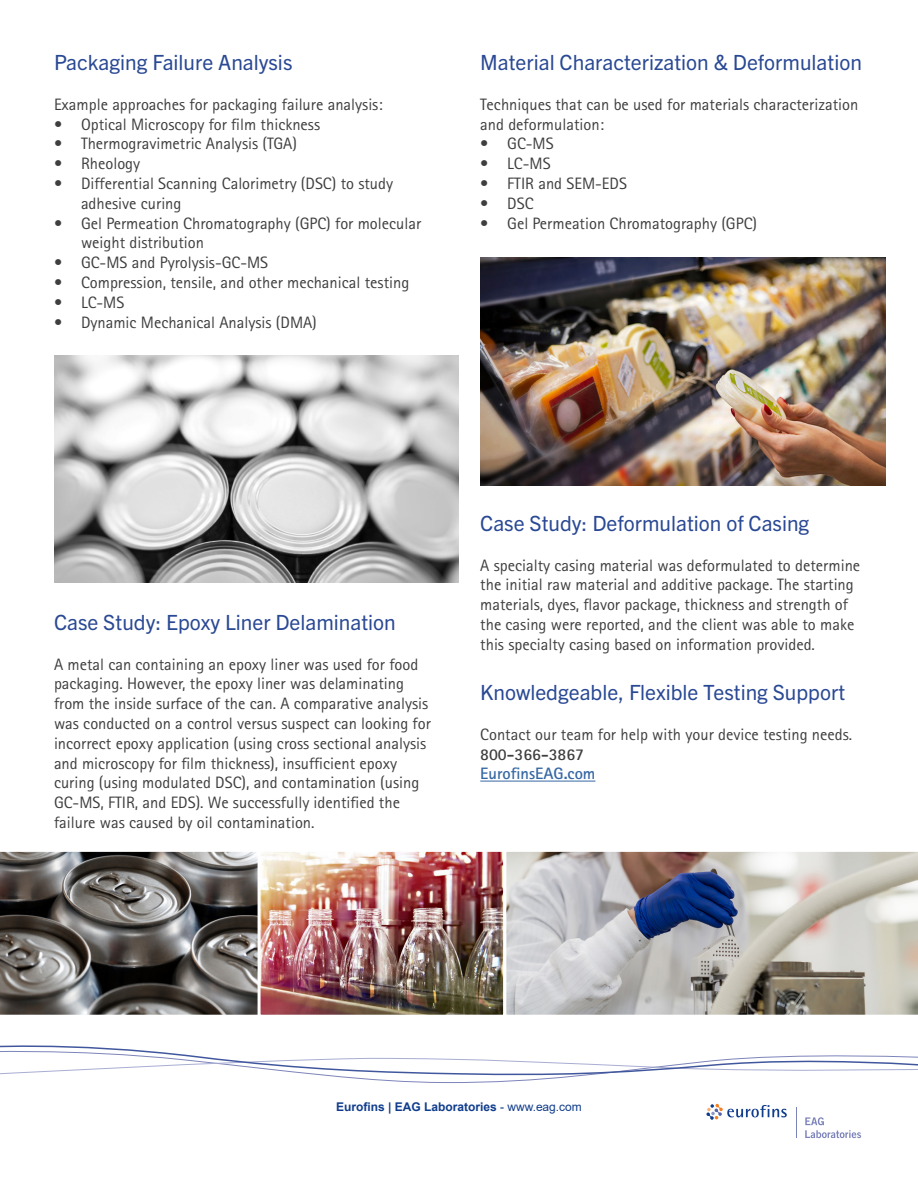
<style>
.page{position:relative;width:918px;height:1188px;background:#fff}
.page>*{position:absolute;margin:0;border:0;box-sizing:border-box;transform-origin:0 0}
.t1{font:21px "Trade Gothic Next LT Pro";color:#2a4994}
.t2{font:16.5px/19.8px "Rotis Sans Serif Std";color:#3e3e3f}
.t3{font:700 16.5px "Rotis Sans Serif Std";color:#3667a4}
.t4{font:700 16.5px "Rotis Sans Serif Std";color:#3e3e3f}
.t5{font:700 12px "Arial";color:#103d8c}
.s1{font-weight:400}
</style>
<div class="page">
<hr style="left:480px;top:781px;width:115px;height:1px;background:#3667a4">
<svg style="left:0;top:1045px;width:918px;height:38px"></svg>
<svg style="left:0;top:851px;width:258px;height:164px;background:#676461"></svg>
<img style="left:262px;top:853px;width:240px;height:161px">
<div style="left:258px;top:849px;width:248px;height:169px;border:3px solid #fff"></div>
<svg style="left:503px;top:849px;width:415px;height:169px;background:#b5b4b4"></svg>
<hr style="left:796px;top:1107px;width:1px;height:30px;background:#7d84ba">
<svg style="left:805px;top:1117px;width:56px;height:21px"></svg>
<svg style="left:706px;top:1104px;width:81px;height:16px"></svg>
<img style="left:54px;top:355px;width:405px;height:228px">
<img style="left:481px;top:258px;width:405px;height:228px">
<p class="t1" style="left:54px;top:48px;width:240px">Packaging Failure Analysis</p>
<p class="t2" style="left:54px;top:94px;width:330px">Example approaches for packaging failure analysis:</p>
<p class="t2" style="left:54px;top:114px;width:268px">• Optical Microscopy for film thickness</p>
<p class="t2" style="left:54px;top:134px;width:245px">• Thermogravimetric Analysis (TGA)</p>
<p class="t2" style="left:54px;top:154px;width:88px">• Rheology</p>
<p class="t2" style="left:81px;top:173px;width:314px;text-indent:-27px">• Differential Scanning Calorimetry (DSC) to study adhesive curing</p>
<p class="t2" style="left:81px;top:213px;width:342px;text-indent:-27px">• Gel Permeation Chromatography (GPC) for molecular weight distribution</p>
<p class="t2" style="left:54px;top:253px;width:216px">• GC-MS and Pyrolysis-GC-MS</p>
<p class="t2" style="left:54px;top:272px;width:357px">• Compression, tensile, and other mechanical testing</p>
<p class="t2" style="left:54px;top:292px;width:72px">• LC-MS</p>
<p class="t2" style="left:54px;top:312px;width:264px">• Dynamic Mechanical Analysis (DMA)</p>
<p class="t1" style="left:480px;top:48px;width:383px">Material Characterization &amp; Deformulation</p>
<p class="t2" style="left:480px;top:94px;width:380px">Techniques that can be used for materials characterization and deformulation:</p>
<p class="t2" style="left:480px;top:134px;width:75px">• GC-MS</p>
<p class="t2" style="left:480px;top:154px;width:72px">• LC-MS</p>
<p class="t2" style="left:480px;top:173px;width:148px">• FTIR and SEM-EDS</p>
<p class="t2" style="left:480px;top:193px;width:55px">• DSC</p>
<p class="t2" style="left:480px;top:213px;width:278px">• Gel Permeation Chromatography (GPC)</p>
<p class="t1" style="left:54px;top:608px;width:343px">Case Study: Epoxy Liner Delamination</p>
<p class="t2" style="left:54px;top:654px;width:378px">A metal can containing an epoxy liner was used for food packaging. However, the epoxy liner was delaminating from the inside surface of the can. A comparative analysis was conducted on a control versus suspect can looking for incorrect epoxy application (using cross sectional analysis and microscopy for film thickness), insufficient epoxy curing (using modulated DSC), and contamination (using GC-MS, FTIR, and EDS). We successfully identified the failure was caused by oil contamination.</p>
<p class="t1" style="left:480px;top:509px;width:331px">Case Study: Deformulation of Casing</p>
<p class="t2" style="left:480px;top:555px;width:381px">A specialty casing material was deformulated to determine the initial raw material and additive package. The starting materials, dyes, flavor package, thickness and strength of the casing were reported, and the client was able to make this specialty casing based on information provided.</p>
<p class="t1" style="left:480px;top:678px;width:367px">Knowledgeable, Flexible Testing Support</p>
<p class="t2" style="left:480px;top:724px;width:374px">Contact our team for help with your device testing needs.</p>
<p class="t4" style="left:480px;top:744px;width:105px">800-366-3867</p>
<p class="t3" style="left:480px;top:763px;width:117px">EurofinsEAG.com</p>
<p class="t5" style="left:336px;top:1098px;width:247px">Eurofins | EAG Laboratories <span class="s1">- www.eag.com</span></p>
</div>
